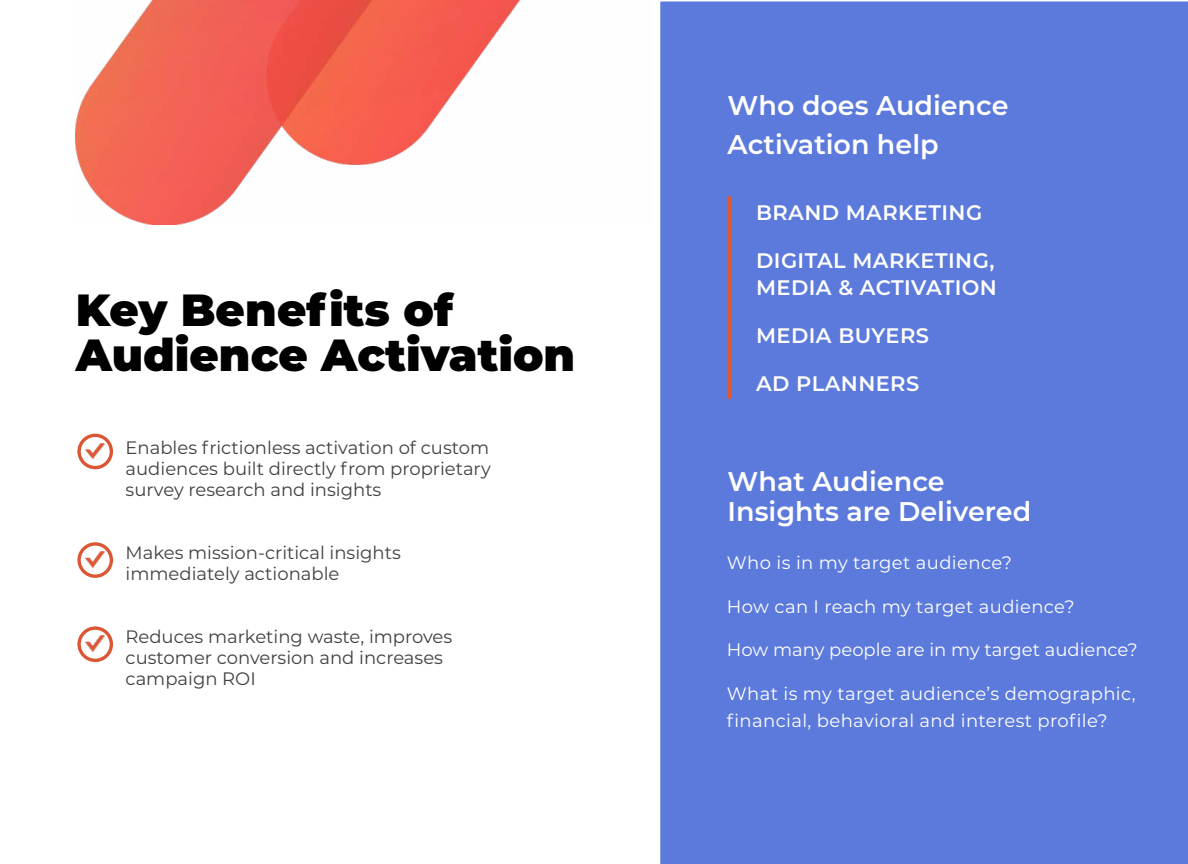
<style>
.page{position:relative;width:1188px;height:864px;background:#fff}
.page>*{position:absolute;margin:0;border:0;box-sizing:border-box;transform-origin:0 0}
.t1{font:900 45px/45px "Montserrat";color:#000}
.t2{font:600 27px/30px "Montserrat";color:#fff}
.t3{font:600 21px/27px "Montserrat";letter-spacing:.02em;color:#fff}
.t4{font:18px/21px "Montserrat";color:#414042}
.t5{font:18px/27px "Montserrat";letter-spacing:.02em;color:#fff}
.t6{font:18px "Montserrat";color:#fff}
</style>
<div class="page">
<div style="left:660px;top:1px;width:528px;height:863px;background:#5c7adb"></div>
<div style="left:77px;top:434px;width:36px;height:35px;border:3px solid #da5635;border-radius:50%"></div>
<img style="left:85px;top:443px;width:19px;height:16px">
<div style="left:77px;top:542px;width:36px;height:36px;border:3px solid #da5635;border-radius:50%"></div>
<img style="left:85px;top:552px;width:19px;height:16px">
<div style="left:77px;top:626px;width:36px;height:36px;border:3px solid #da5635;border-radius:50%"></div>
<img style="left:85px;top:636px;width:19px;height:16px">
<hr style="left:727px;top:198px;width:4px;height:199px;background:#de592b">
<img style="left:76px;top:0;width:445px;height:224px">
<h1 class="t1" style="left:76px;top:284px;width:501px">Key Benefits of<br>Audience Activation</h1>
<p class="t4" style="left:126px;top:436px;width:367px;text-align:justify">Enables frictionless activation of custom audiences built directly from proprietary survey research and insights</p>
<p class="t4" style="left:126px;top:541px;width:277px">Makes mission-critical insights immediately actionable</p>
<p class="t4" style="left:126px;top:625px;width:328px">Reduces marketing waste, improves customer conversion and increases campaign ROI</p>
<h2 class="t2" style="left:728px;top:84px;width:282px;line-height:39px">Who does Audience<br>Activation help</h2>
<p class="t3" style="left:756px;top:198px;width:228px">BRAND MARKETING</p>
<p class="t3" style="left:756px;top:246px;width:242px">DIGITAL MARKETING,<br>MEDIA &amp; ACTIVATION</p>
<p class="t3" style="left:756px;top:321px;width:174px">MEDIA BUYERS</p>
<p class="t3" style="left:756px;top:369px;width:165px">AD PLANNERS</p>
<h2 class="t2" style="left:728px;top:466px;width:305px">What Audience<br>Insights are Delivered</h2>
<p class="t5" style="left:727px;top:549px;width:287px">Who is in my target audience?</p>
<p class="t5" style="left:727px;top:592px;width:349px">How can I reach my target audience?</p>
<p class="t6" style="left:727px;top:638px;width:412px">How many people are in my target audience?</p>
<p class="t5" style="left:727px;top:679px;width:410px">What is my target audience’s demographic, financial, behavioral and interest profile?</p>
</div>
